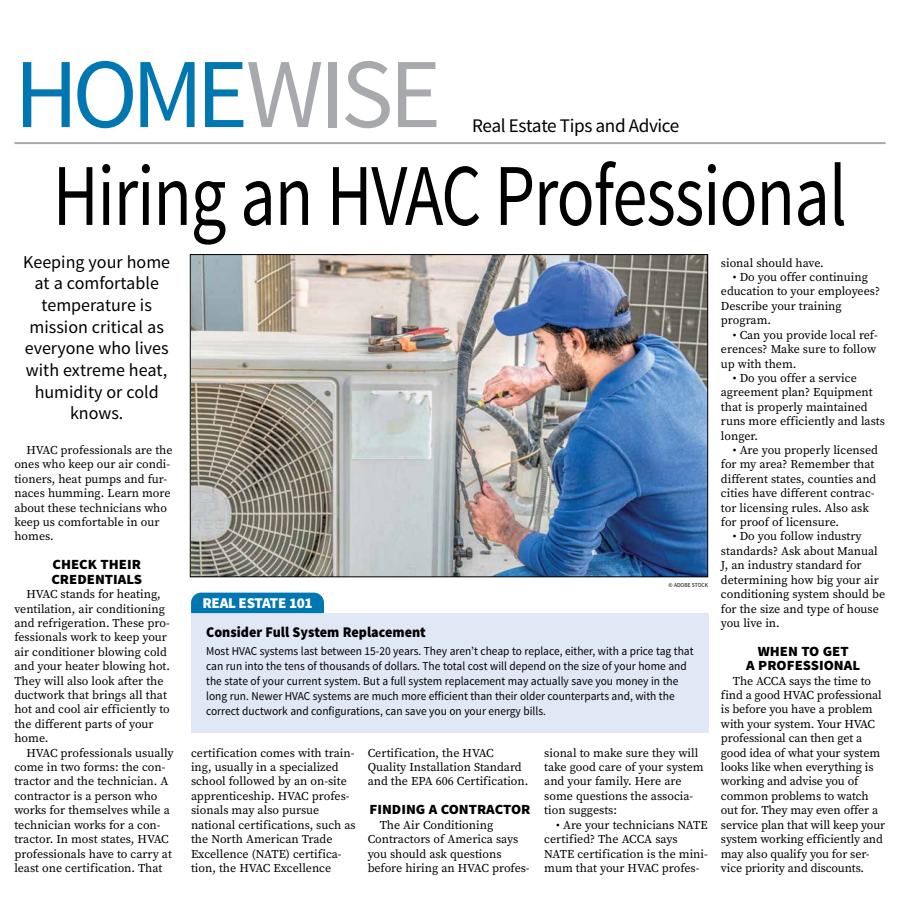
<style>
.page{position:relative;width:900px;height:908px;background:#fff}
.page>*{position:absolute;margin:0;border:0;box-sizing:border-box;transform-origin:0 0}
.t1{font:99px "Source Sans Pro";letter-spacing:-.04em;color:#0077b1}
.t2{font:88px "Source Sans Pro";letter-spacing:-.015em;color:#000;scale:.8 1}
.t3{font:19.2px "Source Sans Pro";letter-spacing:-.02em;color:#000}
.t4{font:18px/21.6px "Source Sans Pro";color:#000;text-align:center}
.t5{font:900 15px "Source Sans Pro";letter-spacing:-.02em;color:#fff}
.t6{font:900 14.8px "Source Sans Pro";color:#000;scale:.95 1}
.t7{font:900 14px/14.4px "Source Sans Pro";color:#000;scale:1.05 1}
.t8{font:12px/14.4px "Source Serif Pro";color:#000}
.t9{font:12px/15px "Source Sans Pro";color:#000;scale:.95 1}
.t10{font:6px "Source Sans Pro";color:#000;scale:.95 1}
.s1{color:#a7a9ac}
</style>
<div class="page">
<hr style="left:14px;top:142px;width:872px;height:2px;background:#a7a9ac">
<img style="left:192px;top:256px;width:514px;height:319px">
<div style="left:190px;top:254px;width:518px;height:323px;border:1px solid #000"></div>
<div style="left:191px;top:612px;width:518px;height:120px;background:#e0e7f5"></div>
<svg style="left:191px;top:592px;width:133px;height:21px;background:#0b7db4"></svg>
<h1 class="t1" style="left:14px;top:33px;width:428px">HOME<span class="s1">WISE</span></h1>
<h3 class="t3" style="left:472px;top:114px;width:209px">Real Estate Tips and Advice</h3>
<h2 class="t2" style="left:53px;top:141px;width:994px">Hiring an HVAC Professional</h2>
<h3 class="t4" style="left:23px;top:251px;width:148px">Keeping your home at a comfortable temperature is mission critical as everyone who lives with extreme heat, humidity or cold knows.</h3>
<p class="t8" style="left:14px;top:442px;width:160px;text-indent:12px">HVAC professionals are the ones who keep our air condi&shy;tioners, heat pumps and fur&shy;naces humming. Learn more about these technicians who keep us comfortable in our homes.</p>
<p class="t7" style="left:51px;top:558px;width:88px">CHECK THEIR<br>CREDENTIALS</p>
<p class="t8" style="left:14px;top:586px;width:157px;text-indent:12px">HVAC stands for heating, ventilation, air conditioning and refrigeration. These pro&shy;fessionals work to keep your air conditioner blowing cold and your heater blowing hot.<br>They will also look after the ductwork that brings all that hot and cool air efficiently to the different parts of your home.</p>
<p class="t8" style="left:14px;top:745px;width:161px;text-indent:12px">HVAC professionals usually come in two forms: the con&shy;tractor and the technician. A contractor is a person who works for themselves while a technician works for a con&shy;tractor. In most states, HVAC professionals have to carry at least one certification. That</p>
<p class="t8" style="left:191px;top:745px;width:166px">certification comes with train&shy;ing, usually in a specialized school followed by an on-site apprenticeship. HVAC profes&shy;sionals may also pursue national certifications, such as the North American Trade<br>Excellence (NATE) certifica&shy;tion, the HVAC Excellence</p>
<p class="t8" style="left:368px;top:745px;width:162px">Certification, the HVAC<br>Quality Installation Standard and the EPA 606 Certification.</p>
<p class="t8" style="left:721px;top:255px;width:104px">sional should have.</p>
<p class="t8" style="left:721px;top:270px;width:161px;text-indent:12px">• Do you offer continuing education to your employees?<br>Describe your training program.</p>
<p class="t8" style="left:721px;top:327px;width:159px;text-indent:12px">• Can you provide local ref&shy;erences? Make sure to follow up with them.</p>
<p class="t8" style="left:721px;top:370px;width:166px;text-indent:12px">• Do you offer a service agreement plan? Equipment that is properly maintained runs more efficiently and lasts longer.</p>
<p class="t8" style="left:721px;top:442px;width:158px;text-indent:12px">• Are you properly licensed for my area? Remember that different states, counties and cities have different contrac&shy;tor licensing rules. Also ask for proof of licensure.</p>
<p class="t8" style="left:721px;top:529px;width:166px;text-indent:12px">• Do you follow industry standards? Ask about Manual<br>J, an industry standard for determining how big your air conditioning system should be for the size and type of house you live in.</p>
<p class="t7" style="left:746px;top:644px;width:110px;text-align:center">WHEN TO GET<br>A PROFESSIONAL</p>
<p class="t8" style="left:721px;top:673px;width:166px;text-indent:12px">The ACCA says the time to find a good HVAC professional is before you have a problem with your system. Your HVAC professional can then get a good idea of what your system looks like when everything is working and advise you of common problems to watch out for. They may even offer a service plan that will keep your system working efficiently and may also qualify you for ser&shy;vice priority and discounts.</p>
<p class="t10" style="left:669px;top:581px;width:43px">© ADOBE STOCK</p>
<p class="t5" style="left:203px;top:593px;width:112px">REAL ESTATE 101</p>
<p class="t6" style="left:206px;top:622px;width:233px">Consider Full System Replacement</p>
<p class="t9" style="left:206px;top:643px;width:515px">Most HVAC systems last between 15-20 years. They aren’t cheap to replace, either, with a price tag that can run into the tens of thousands of dollars. The total cost will depend on the size of your home and the state of your current system. But a full system replacement may actually save you money in the long run. Newer HVAC systems are much more efficient than their older counterparts and, with the correct ductwork and configurations, can save you on your energy bills.</p>
<p class="t8" style="left:544px;top:745px;width:161px">sional to make sure they will take good care of your system and your family. Here are some questions the associa&shy;tion suggests:</p>
<p class="t8" style="left:544px;top:817px;width:165px;text-indent:12px">• Are your technicians NATE certified? The ACCA says<br>NATE certification is the mini&shy;mum that your HVAC profes-</p>
<p class="t7" style="left:370px;top:802px;width:155px">FINDING A CONTRACTOR</p>
<p class="t8" style="left:368px;top:817px;width:164px;text-indent:12px">The Air Conditioning<br>Contractors of America says you should ask questions before hiring an HVAC profes-</p>
</div>
